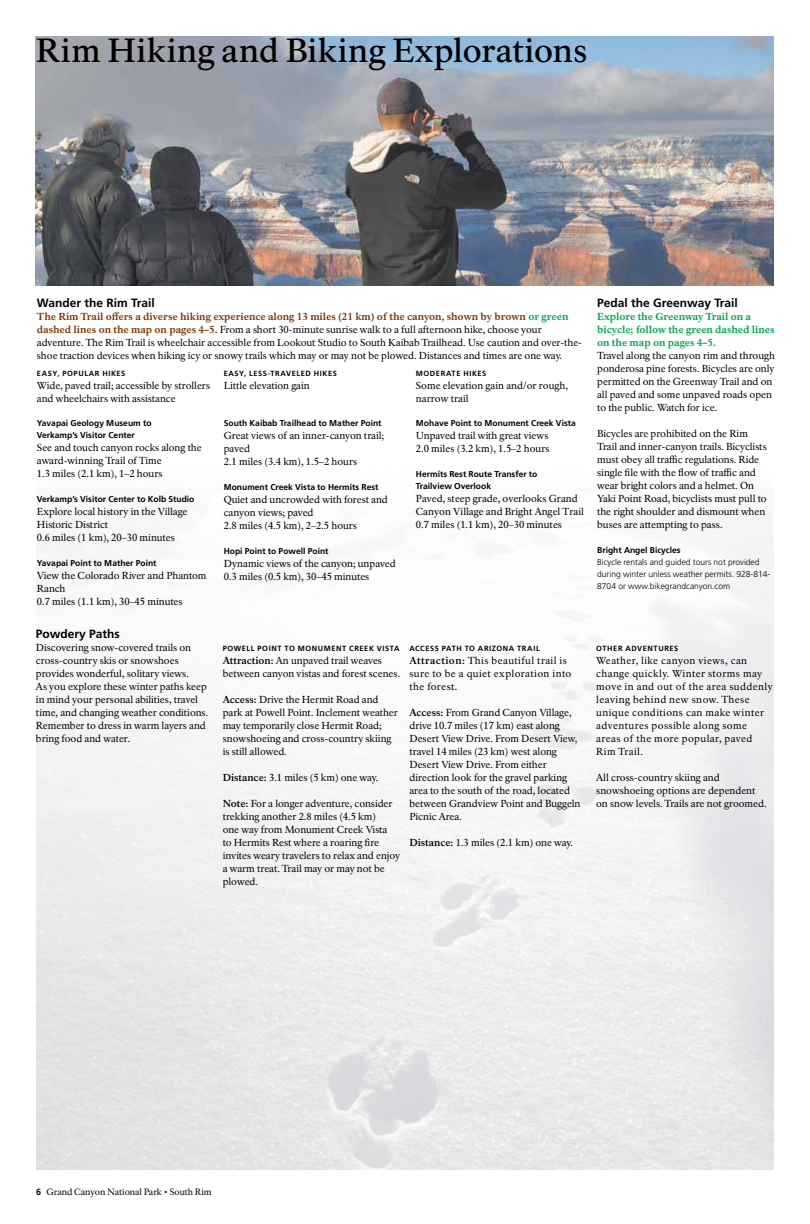
<style>
.page{position:relative;width:810px;height:1224px;background:#fff}
.page>*{position:absolute;margin:0;border:0;box-sizing:border-box;transform-origin:0 0}
.t1{font:500 33px "NPS Rawlinson OT";letter-spacing:.01em;color:#000}
.t2{font:700 12px "Frutiger LT Std";color:#000}
.t3{font:10px/13px "NPS Rawlinson OT";color:#000}
.t4{font:10px/13px "NPS Rawlinson OT";letter-spacing:.04em;color:#000}
.t5{font:9px "NPS Rawlinson OT";letter-spacing:-.005em;color:#000}
.t6{font:700 8.5px/12px "Frutiger LT Std";color:#000}
.t7{font:300 8.5px/12px "Frutiger LT Std";color:#000}
.t8{font:700 7.5px "Frutiger LT Std";letter-spacing:.075em;color:#000}
.s1{font-weight:800;color:#803808}
.s2{font-weight:800;color:#00a651}
.s3{font-family:"Frutiger LT Std";font-weight:700;color:#803808}
.s4{font-family:"Frutiger LT Std";font-weight:300}
.s5{font-weight:700}
.s6{font-family:"Frutiger LT Std";font-weight:700;color:#00a651}
.s7{font-family:"Frutiger LT Std";font-weight:700}
</style>
<div class="page">
<img style="left:36px;top:36px;width:738px;height:249px">
<h1 class="t1" style="left:36px;top:30px;width:553px">Rim Hiking and Biking Explorations</h1>
<p class="t2" style="left:37px;top:295px;width:119px">Wander the Rim Trail</p>
<p class="t3" style="left:37px;top:310px;width:547px"><span class="s1">The Rim Trail offers a diverse hiking experience along 13 miles (21 km) of the canyon, shown by brown</span> <span class="s2">or green </span><span class="s1">dashed lines on the map on pages 4</span><span class="s3">–</span><span class="s1">5.</span> From a short 30-minute sunrise walk to a full afternoon hike, choose your adventure. The Rim Trail is wheelchair accessible from Lookout Studio to South Kaibab Trailhead. Use caution and over-the&shy;shoe traction devices when hiking icy or snowy trails which may or may not be plowed. Distances and times are one way.</p>
<p class="t8" style="left:37px;top:369px;width:89px">Easy, Popular Hikes</p>
<p class="t3" style="left:37px;top:379px;width:175px">Wide, paved trail; accessible by strollers and wheelchairs with assistance</p>
<p class="t6" style="left:37px;top:417px;width:116px">Yavapai Geology M useum to<br>Verkamp’s Visitor Center</p>
<p class="t3" style="left:37px;top:441px;width:166px">See and touch canyon rocks along the award-winning Trail of Time<br>1.3 miles (2.1 km), 1<span class="s4">–</span>2 hours</p>
<p class="t6" style="left:37px;top:493px;width:159px">Verkamp’s Visitor Center to Kolb Studio</p>
<p class="t3" style="left:37px;top:505px;width:152px">Explore local history in the Village<br>Historic District<br>0.6 miles (1 km), 20–30 minutes</p>
<p class="t6" style="left:37px;top:557px;width:121px">Yavapai Point to M ather Point</p>
<p class="t3" style="left:37px;top:569px;width:171px">View the Colorado River and Phantom<br>Ranch<br>0.7 miles (1.1 km), 30–45 minutes</p>
<p class="t8" style="left:224px;top:369px;width:114px">Easy, Less-Traveled Hikes</p>
<p class="t3" style="left:224px;top:379px;width:88px">Little elevation gain</p>
<p class="t6" style="left:224px;top:417px;width:159px">South Kaibab Trailhead to Mather Point</p>
<p class="t3" style="left:224px;top:429px;width:162px">Great views of an inner-canyon trail; paved<br>2.1 miles (3.4 km), 1.5<span class="s4">–</span>2 hours</p>
<p class="t6" style="left:224px;top:481px;width:156px">Monument Creek Vista to Hermits Rest</p>
<p class="t3" style="left:224px;top:493px;width:166px">Quiet and uncrowded with forest and canyon views; paved<br>2.8 miles (4.5 km), 2–2.5 hours</p>
<p class="t6" style="left:224px;top:545px;width:106px">Hopi Point to Powell Point</p>
<p class="t3" style="left:224px;top:557px;width:174px">Dynamic views of the canyon; unpaved<br>0.3 miles (0.5 km), 30–45 minutes</p>
<p class="t8" style="left:416px;top:369px;width:71px">Moderate Hikes</p>
<p class="t3" style="left:416px;top:379px;width:154px">Some elevation gain and/or rough, narrow trail</p>
<p class="t6" style="left:416px;top:417px;width:161px">Mohave Point to Monument Creek Vista</p>
<p class="t3" style="left:416px;top:429px;width:135px">Unpaved trail with great views<br>2.0 miles (3.2 km), 1.5<span class="s4">–</span>2 hours</p>
<p class="t6" style="left:416px;top:468px;width:123px">Hermits Rest Route Transfer to<br>Trailview Overlook</p>
<p class="t3" style="left:416px;top:492px;width:170px">Paved, steep grade, overlooks Grand<br>Canyon Village and Bright Angel Trail<br>0.7 miles (1.1 km), 20–30 minutes</p>
<p class="t2" style="left:36px;top:627px;width:86px">Powdery Paths</p>
<p class="t3" style="left:36px;top:641px;width:174px">Discovering snow-covered trails on cross-country skis or snowshoes provides wonderful, solitary views.<br>As you explore these winter paths keep in mind your personal abilities, travel time, and changing weather conditions.<br>Remember to dress in warm layers and bring food and water.</p>
<p class="t8" style="left:223px;top:644px;width:178px">Powell Point to Monument Creek Vista</p>
<p class="t3" style="left:223px;top:655px;width:179px"><span class="s5">Attraction:</span> An unpaved trail weaves between canyon vistas and forest scenes.</p>
<p class="t3" style="left:223px;top:694px;width:177px"><span class="s5">Access:</span> Drive the Hermit Road and park at Powell Point. Inclement weather may temporarily close Hermit Road; snowshoeing and cross-country skiing is still allowed.</p>
<p class="t3" style="left:223px;top:772px;width:157px"><span class="s5">Distance:</span> 3.1 miles (5 km) one way.</p>
<p class="t3" style="left:223px;top:798px;width:179px"><span class="s5">Note:</span> For a longer adventure, consider trekking another 2.8 miles (4.5 km)<br>one way from Monument Creek Vista<br>to Hermits Rest where a roaring fire invites weary travelers to relax and enjoy a warm treat. Trail may or may not be plowed.</p>
<p class="t8" style="left:409px;top:644px;width:7px">Acc</p>
<p class="t8" style="left:426px;top:644px;width:115px">ess Path to Arizona TraiL</p>
<p class="t4" style="left:409px;top:655px;width:164px"><span class="s5">Attraction:</span> This beautiful trail is sure to be a quiet exploration into the forest.</p>
<p class="t3" style="left:409px;top:707px;width:173px"><span class="s5">Access:</span> From Grand Canyon Village, drive 10.7 miles (17 km) east along<br>Desert View Drive. From Desert View, travel 14 miles (23 km) west along<br>Desert View Drive. From either direction look for the gravel parking area to the south of the road, located between Grandview Point and Buggeln<br>Picnic Area.</p>
<p class="t3" style="left:409px;top:837px;width:165px"><span class="s5">Distance:</span> 1.3 miles (2.1 km) one way.</p>
<p class="t2" style="left:597px;top:295px;width:142px">Pedal the Greenway Trail</p>
<p class="t3" style="left:597px;top:310px;width:179px"><span class="s2">Explore the Greenway Trail on a bicycle; follow the green dashed lines on the map on pages 4</span><span class="s6">–</span><span class="s2">5.<br></span>Travel along the canyon rim and through ponderosa pine forests. Bicycles are only permitted on the Greenway Trail and on all paved and some unpaved roads open to the public. Watch for ice.</p>
<p class="t3" style="left:597px;top:427px;width:171px">Bicycles are prohibited on the Rim Trail and inner-canyon trails. Bicyclists must obey all traffic regulations. Ride single file with the flow of traffic and wear bright colors and a helmet. On Yaki Point Road, bicyclists must pull to the right shoulder and dismount when buses are attempting to pass.</p>
<p class="t6" style="left:597px;top:544px;width:85px">Bright Angel Bicycles</p>
<p class="t7" style="left:597px;top:556px;width:175px">Bicycle rentals and guided tours not provided during winter unless weather permits. 928-814-<br>8704 or www.bikegrandcanyon.com</p>
<p class="t8" style="left:596px;top:644px;width:83px">Oth er Adventures</p>
<p class="t4" style="left:596px;top:655px;width:178px">Weather, like canyon views, can change quickly. Winter storms may move in and out of the area suddenly leaving behind new snow. These unique conditions can make winter adventures possible along some areas of the more popular, paved<br>Rim Trail.</p>
<p class="t3" style="left:596px;top:772px;width:172px">All cross-country skiing and snowshoeing options are dependent on snow levels. Trails are not groomed.</p>
<p class="t5" style="left:36px;top:1186px;width:177px"><span class="s7">6</span> Grand Canyon National Park • South Rim</p>
</div>
